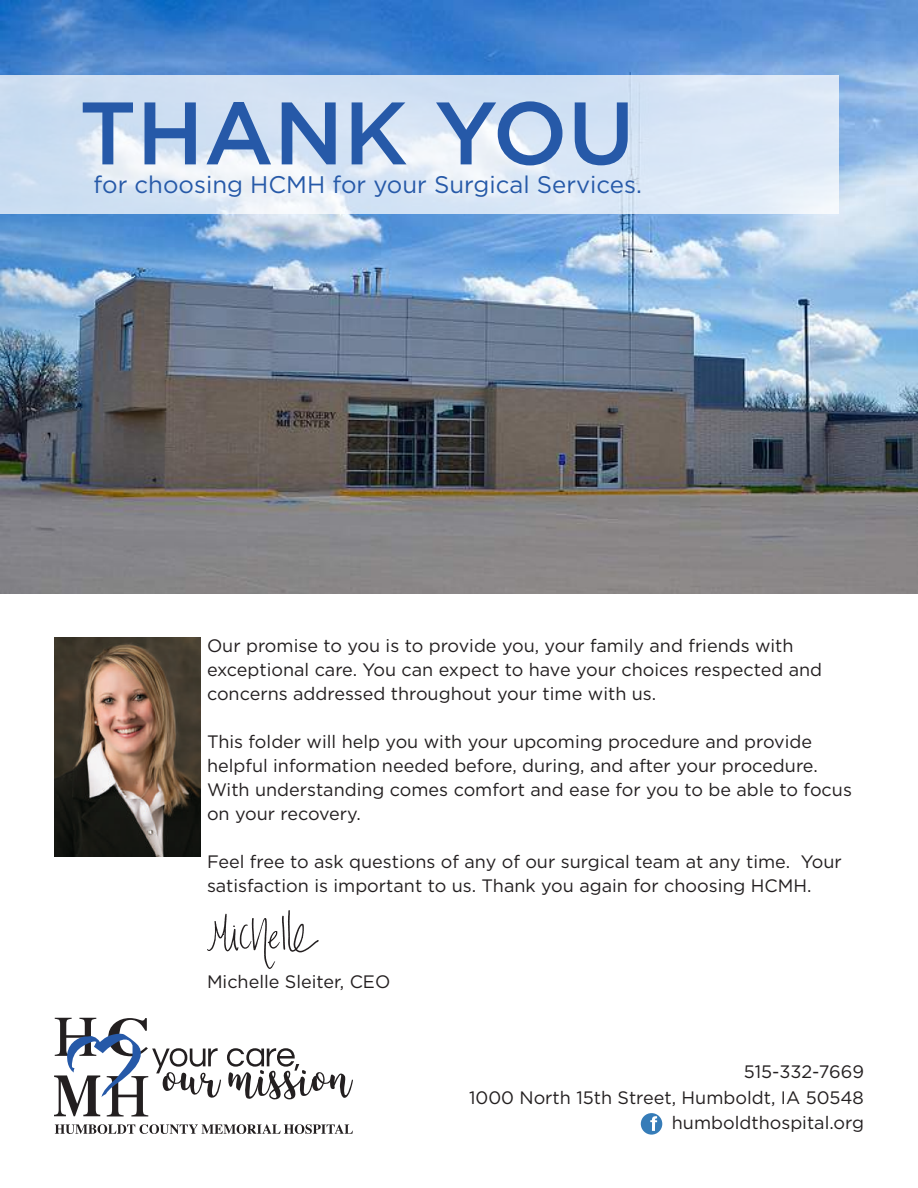
<style>
.page{position:relative;width:918px;height:1188px;background:#fff}
.page>*{position:absolute;margin:0;border:0;box-sizing:border-box;transform-origin:0 0}
.t1{font:500 88.5px "Gotham";color:#2659a8}
.t2{font:24px "Gotham";color:#2659a8}
.t3{font:18px/24px "Gotham";color:#231f20}
</style>
<div class="page">
<img style="left:54px;top:637px;width:146px;height:219px">
<svg style="left:207px;top:910px;width:112px;height:59px"></svg>
<img style="left:1px;top:0;width:917px;height:594px">
<svg style="left:1px;top:76px;width:838px;height:138px;background:#d9e6f5"></svg>
<svg style="left:54px;top:1018px;width:167px;height:98px"></svg>
<svg style="left:227px;top:1048px;width:126px;height:52px"></svg>
<svg style="left:55px;top:1124px;width:298px;height:10px"></svg>
<svg style="left:641px;top:1113px;width:21px;height:22px"></svg>
<h1 class="t1" style="left:79px;top:75px;width:557px">THANK YOU</h1>
<h2 class="t2" style="left:94px;top:169px;width:550px">for choosing HCMH for your Surgical Services.</h2>
<p class="t3" style="left:207px;top:633px;width:617px">Our promise to you is to provide you, your family and friends with exceptional care. You can expect to have your choices respected and concerns addressed throughout your time with us.</p>
<p class="t3" style="left:207px;top:729px;width:646px">This folder will help you with your upcoming procedure and provide helpful information needed before, during, and after your procedure.<br>With understanding comes comfort and ease for you to be able to focus on your recovery.</p>
<p class="t3" style="left:207px;top:849px;width:636px">Feel free to ask questions of any of our surgical team at any time. Your satisfaction is important to us. Thank you again for choosing HCMH.</p>
<p class="t3" style="left:207px;top:969px;width:185px">Michelle Sleiter, CEO</p>
<p class="t3" style="left:469px;top:1059px;width:396px;line-height:25.5px;text-align:right">515-332-7669<br>1000 North 15th Street, Humboldt, IA 50548 humboldthospital.org</p>
</div>
